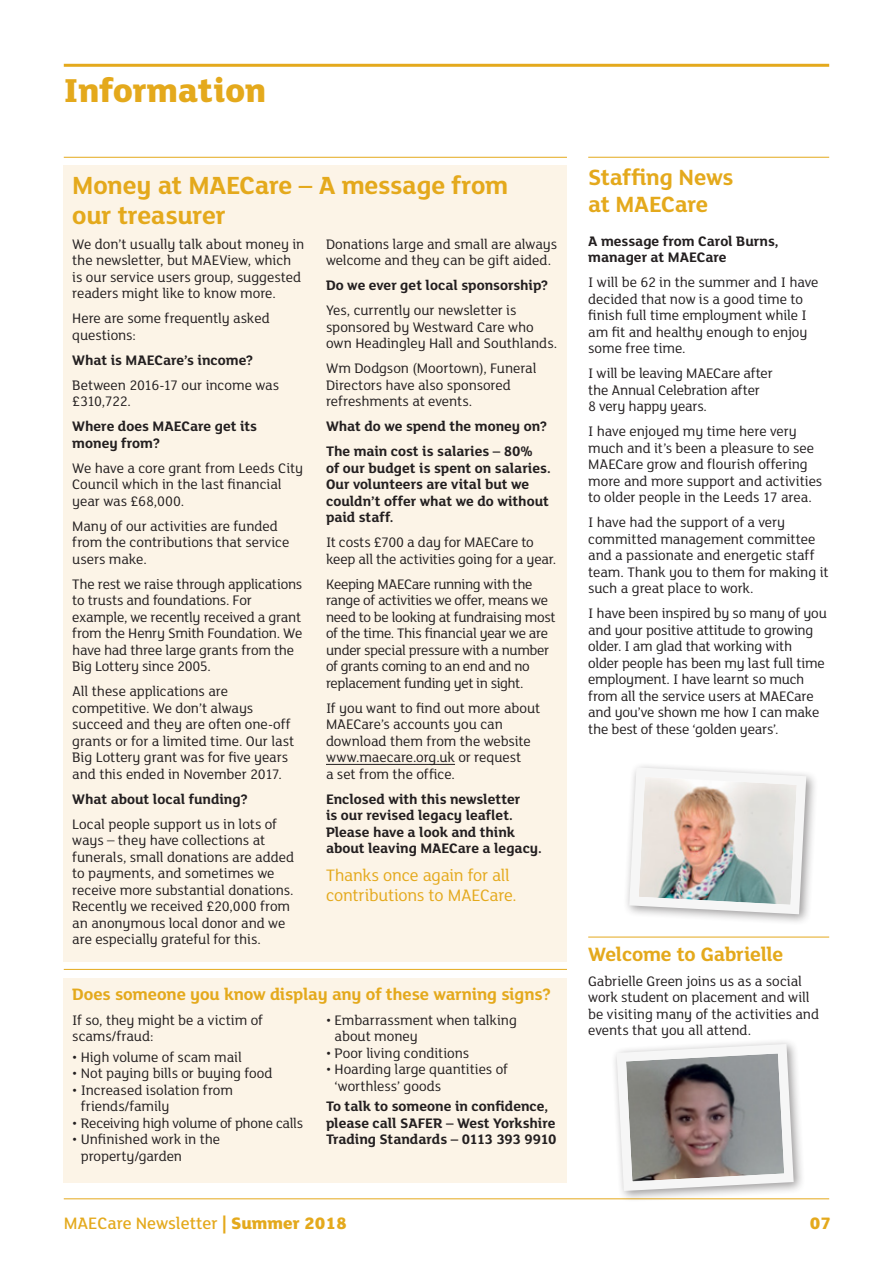
<style>
.page{position:relative;width:893px;height:1263px;background:#fff}
.page>*{position:absolute;margin:0;border:0;box-sizing:border-box;transform-origin:0 0}
.t1{font:800 36px "FS Lola";color:#e4a91c}
.t2{font:700 27px/30px "FS Lola";letter-spacing:-.01em;color:#e4a91c}
.t3{font:700 24px/27px "FS Lola";letter-spacing:-.015em;color:#e4a91c}
.t4{font:700 21px "FS Lola";letter-spacing:-.015em;color:#e4a91c}
.t5{font:700 18px "FS Lola";letter-spacing:-.01em;color:#e4a91c}
.t6{font:18px/19.5px "FS Lola";letter-spacing:-.015em;color:#e4a91c}
.t7{font:500 18px "FS Lola";color:#e4a91c}
.t8{font:800 18px "FS Lola";color:#e4a91c}
.t9{font:15px/16.5px "FS Lola";letter-spacing:-.01em;color:#231f20}
.t10{font:700 15px/16.5px "FS Lola";letter-spacing:-.005em;color:#231f20}
.s1{font-weight:800}
</style>
<div class="page">
<div style="left:64px;top:166px;width:503px;height:796px;background:#fcf4e7"></div>
<hr style="left:64px;top:157px;width:503px;height:1px;background:#e4a91c">
<hr style="left:326px;top:764px;width:129px;height:1px;background:#231f20">
<hr style="left:588px;top:157px;width:241px;height:1px;background:#e4a91c">
<hr style="left:588px;top:937px;width:241px;height:1px;background:#e4a91c">
<hr style="left:64px;top:64px;width:765px;height:3px;background:#e4a91c">
<hr style="left:64px;top:1198px;width:765px;height:1px;background:#e4a91c">
<div style="left:64px;top:978px;width:503px;height:204px;background:#fcf4e7"></div>
<hr style="left:64px;top:969px;width:503px;height:1px;background:#e4a91c">
<div style="left:611px;top:1038px;width:195px;height:165px;background:#231f20;opacity:.45"></div>
<svg style="left:612px;top:1039px;width:186px;height:157px"></svg>
<div style="left:623px;top:761px;width:195px;height:165px;background:#231f20;opacity:.45"></div>
<svg style="left:624px;top:763px;width:187px;height:156px"></svg>
<h1 class="t1" style="left:64px;top:70px;width:204px">Information</h1>
<h2 class="t2" style="left:72px;top:171px;width:437px">Money at MAECare – A message from our treasurer</h2>
<p class="t9" style="left:72px;top:236px;width:234px">We don’t usually talk about money in the newsletter, but MAEView, which is our service users group, suggested readers might like to know more.</p>
<p class="t9" style="left:72px;top:311px;width:199px">Here are some frequently asked questions:</p>
<p class="t10" style="left:72px;top:352px;width:183px">What is MAECare’s income?</p>
<p class="t9" style="left:72px;top:377px;width:208px">Between 2016-17 our income was £310,722.</p>
<p class="t10" style="left:72px;top:419px;width:186px">Where does MAECare get its money from?</p>
<p class="t9" style="left:72px;top:460px;width:232px">We have a core grant from Leeds City<br>Council which in the last financial year was £68,000.</p>
<p class="t9" style="left:72px;top:518px;width:219px">Many of our activities are funded from the contributions that service users make.</p>
<p class="t9" style="left:72px;top:576px;width:232px">The rest we raise through applications to trusts and foundations. For example, we recently received a grant from the Henry Smith Foundation. We have had three large grants from the Big Lottery since 2005.</p>
<p class="t9" style="left:72px;top:684px;width:223px">All these applications are competitive. We don’t always succeed and they are often one-off grants or for a limited time. Our last<br>Big Lottery grant was for five years and this ended in November 2017.</p>
<p class="t10" style="left:72px;top:791px;width:177px">What about local funding?</p>
<p class="t9" style="left:72px;top:816px;width:223px">Local people support us in lots of ways – they have collections at funerals, small donations are added to payments, and sometimes we receive more substantial donations.<br>Recently we received £20,000 from an anonymous local donor and we are especially grateful for this.</p>
<p class="t9" style="left:326px;top:236px;width:233px">Donations large and small are always welcome and they can be gift aided.</p>
<p class="t10" style="left:326px;top:278px;width:224px">Do we ever get local sponsorship?</p>
<p class="t9" style="left:326px;top:303px;width:233px">Yes, currently our newsletter is sponsored by Westward Care who own Headingley Hall and Southlands.</p>
<p class="t9" style="left:326px;top:361px;width:212px">Wm Dodgson (Moortown), Funeral<br>Directors have also sponsored refreshments at events.</p>
<p class="t10" style="left:326px;top:415px;width:223px;line-height:25px">What do we spend the money on?<br>The main cost is salaries – 80%</p>
<p class="t10" style="left:326px;top:460px;width:226px">of our budget is spent on salaries.<br>Our volunteers are vital but we couldn’t offer what we do without paid staff.</p>
<p class="t9" style="left:326px;top:535px;width:232px">It costs £700 a day for MAECare to keep all the activities going for a year.</p>
<p class="t9" style="left:326px;top:576px;width:231px">Keeping MAECare running with the range of activities we offer, means we need to be looking at fundraising most of the time. This financial year we are under special pressure with a number of grants coming to an end and no replacement funding yet in sight.</p>
<p class="t9" style="left:326px;top:700px;width:216px">If you want to find out more about<br>MAECare’s accounts you can download them from the website www.maecare.org.uk or request<br>a set from the office.</p>
<p class="t10" style="left:326px;top:791px;width:217px">Enclosed with this newsletter<br>is our revised legacy leaflet.<br>Please have a look and think about leaving MAECare a legacy.</p>
<p class="t6" style="left:326px;top:867px;width:192px">Thanks once again for all contributions to MAECare.</p>
<p class="t5" style="left:72px;top:983px;width:480px">Does someone you know display any of these warning signs?</p>
<p class="t9" style="left:72px;top:1012px;width:192px">If so, they might be a victim of scams/fraud:</p>
<p class="t9" style="left:72px;top:1049px;width:171px">• High volume of scam mail</p>
<p class="t9" style="left:72px;top:1066px;width:202px">• Not paying bills or buying food</p>
<p class="t9" style="left:81px;top:1082px;width:154px;text-indent:-9px">• Increased isolation from friends/family</p>
<p class="t9" style="left:72px;top:1115px;width:232px">• Receiving high volume of phone calls</p>
<p class="t9" style="left:81px;top:1132px;width:141px;text-indent:-9px">• Unfinished work in the property/garden</p>
<p class="t9" style="left:334px;top:1012px;width:184px;text-indent:-9px">• Embarrassment when talking about money</p>
<p class="t9" style="left:326px;top:1045px;width:145px">• Poor living conditions</p>
<p class="t9" style="left:334px;top:1062px;width:175px;text-indent:-9px">• Hoarding large quantities of ‘worthless’ goods</p>
<p class="t10" style="left:326px;top:1099px;width:232px">To talk to someone in confidence, please call SAFER – West Yorkshire<br>Trading Standards – 0113 393 9910</p>
<h3 class="t3" style="left:588px;top:165px;width:147px">Staffing News at MAECare</h3>
<p class="t10" style="left:588px;top:233px;width:192px">A message from Carol Burns, manager at MAECare</p>
<p class="t9" style="left:588px;top:275px;width:232px">I will be 62 in the summer and I have decided that now is a good time to finish full time employment while I am fit and healthy enough to enjoy some free time.</p>
<p class="t9" style="left:588px;top:366px;width:186px">I will be leaving MAECare after the Annual Celebration after<br>8 very happy years.</p>
<p class="t9" style="left:588px;top:424px;width:236px">I have enjoyed my time here very much and it’s been a pleasure to see MAECare grow and flourish offering more and more support and activities to older people in the Leeds 17 area.</p>
<p class="t9" style="left:588px;top:515px;width:242px">I have had the support of a very committed management committee and a passionate and energetic staff team. Thank you to them for making it such a great place to work.</p>
<p class="t9" style="left:588px;top:606px;width:240px">I have been inspired by so many of you and your positive attitude to growing older. I am glad that working with<br>older people has been my last full time employment. I have learnt so much from all the service users at MAECare and you’ve shown me how I can make the best of these ‘golden years’.</p>
<h3 class="t4" style="left:588px;top:942px;width:197px">Welcome to Gabrielle</h3>
<p class="t9" style="left:588px;top:973px;width:232px">Gabrielle Green joins us as a social work student on placement and will be visiting many of the activities and events that you all attend.</p>
<p class="t7" style="left:64px;top:1212px;width:284px">MAECare Newsletter <span class="s1">| Summer 2018</span></p>
<p class="t8" style="left:810px;top:1212px;width:23px">07</p>
</div>
